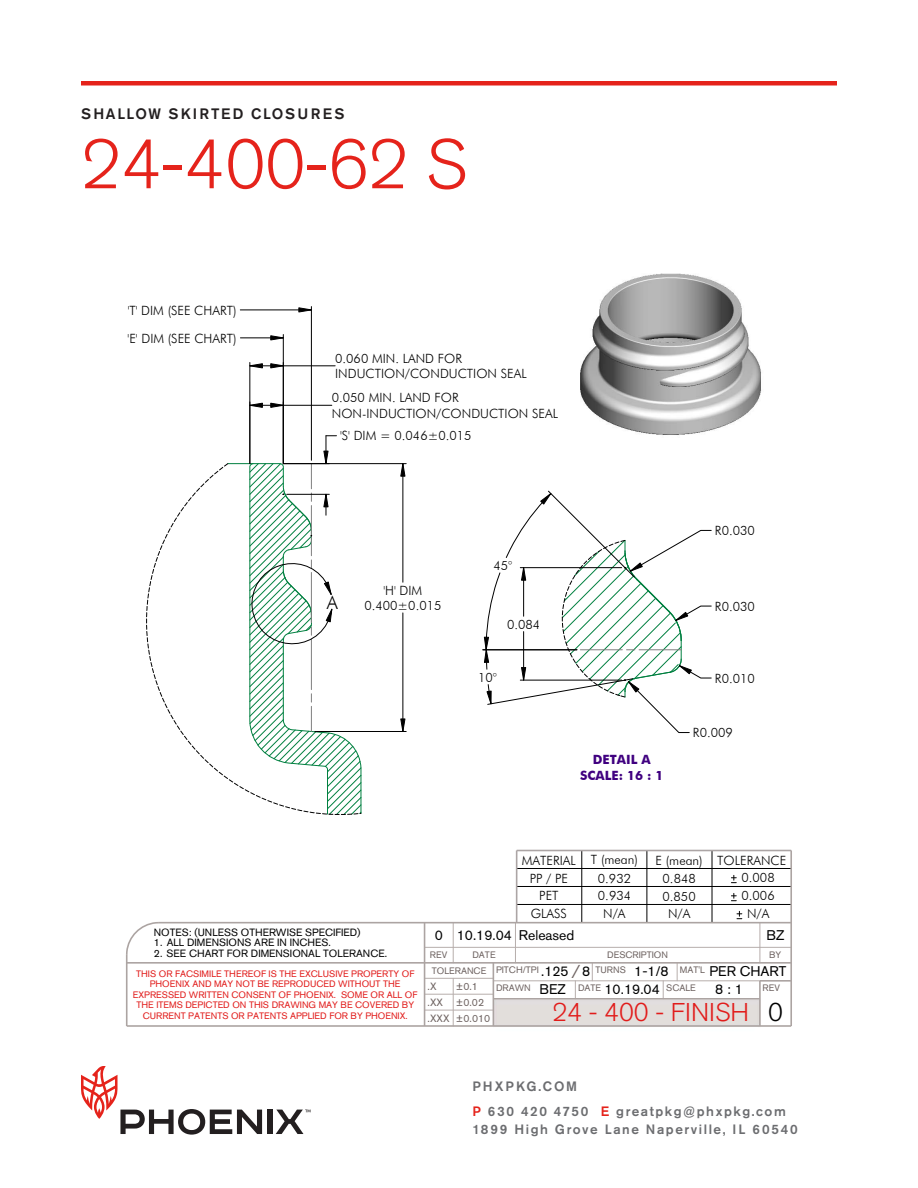
<style>
.page{position:relative;width:918px;height:1188px;background:#fff}
.page>*{position:absolute;margin:0;border:0;box-sizing:border-box;transform-origin:0 0}
.Product_Number{font:300 69px "Akzidenz Grotesk Std";letter-spacing:-.005em;color:#e5231b}
.t1{font:300 25.5px "Akzidenz Grotesk Std";color:#e11c1b}
.t2{font:300 25.5px "Akzidenz Grotesk Std";color:#000}
.t3{font:300 18.6px "Futura BT";color:#000}
.t4{font:300 18.6px "Akzidenz Grotesk Std";color:#6e6361}
.Product_Category_Nam{font:500 15px "Akzidenz Grotesk Std";letter-spacing:.115em;color:#231f20}
.t5{font:13.95px "Akzidenz Grotesk Std";color:#000}
.t6{font:500 13.5px/24.8px "Akzidenz Grotesk Std";letter-spacing:.115em;color:#6c6d70}
.t7{font:300 12.75px/15.3px "Futura BT";color:#000}
.t8{font:700 12.75px/16px "Futura BT";color:#400080;text-align:center}
.t9{font:10.5px "Akzidenz Grotesk Std";color:#000}
.t10{font:10.5px/15.9px "Akzidenz Grotesk Std";color:#6e6361}
.t11{font:9.3px/10.5px "Akzidenz Grotesk Std";color:#e11c1b;text-align:center}
.t12{font:9.3px "Akzidenz Grotesk Std";color:#6e6361}
.s1{color:#e5231b}
</style>
<div class="page">
<div style="left:267px;top:1110px;width:5px;height:24px;background:#231f20"></div>
<svg style="left:81px;top:1066px;width:181px;height:69px"></svg>
<svg style="left:276px;top:1110px;width:34px;height:24px"></svg>
<div style="left:81px;top:81px;width:756px;height:5px;background:#e5231b"></div>
<img style="left:126px;top:273px;width:666px;height:754px">
<hr style="left:493px;top:980px;width:267px;height:1px;background:#b7aeac">
<hr style="left:425px;top:994px;width:68px;height:1px;background:#b7aeac">
<hr style="left:425px;top:1010px;width:68px;height:1px;background:#b7aeac">
<hr style="left:425px;top:978px;width:68px;height:1px;background:#b7aeac">
<svg style="left:515px;top:923px;width:1px;height:39px"></svg>
<svg style="left:453px;top:923px;width:1px;height:39px"></svg>
<svg style="left:663px;top:981px;width:1px;height:17px"></svg>
<svg style="left:677px;top:964px;width:1px;height:16px"></svg>
<svg style="left:760px;top:923px;width:1px;height:39px"></svg>
<hr style="left:453px;top:978px;width:1px;height:48px;background:#b7aeac">
<hr style="left:425px;top:947px;width:366px;height:1px;background:#b7aeac">
<svg style="left:575px;top:981px;width:1px;height:17px"></svg>
<svg style="left:592px;top:964px;width:1px;height:16px"></svg>
<hr style="left:712px;top:851px;width:1px;height:71px;background:#000">
<hr style="left:647px;top:851px;width:1px;height:71px;background:#000">
<hr style="left:581px;top:851px;width:1px;height:71px;background:#000">
<hr style="left:517px;top:868px;width:275px;height:1px;background:#000">
<hr style="left:517px;top:886px;width:275px;height:1px;background:#000">
<hr style="left:517px;top:904px;width:275px;height:1px;background:#000">
<hr style="left:517px;top:850px;width:274px;height:1px;background:#aca5a5">
<hr style="left:516px;top:851px;width:1px;height:71px;background:#aca5a5">
<hr style="left:424px;top:923px;width:1px;height:103px;background:#aca4a2">
<hr style="left:760px;top:980px;width:31px;height:2px;background:#aca4a2">
<hr style="left:127px;top:1025px;width:664px;height:2px;background:#aca4a2">
<hr style="left:159px;top:922px;width:632px;height:1px;background:#aca4a2">
<hr style="left:790px;top:851px;width:2px;height:175px;background:#aca4a2">
<hr style="left:493px;top:998px;width:267px;height:2px;background:#aca4a2">
<hr style="left:759px;top:981px;width:2px;height:45px;background:#aca4a2">
<hr style="left:127px;top:962px;width:664px;height:2px;background:#aca4a2">
<hr style="left:126px;top:955px;width:2px;height:71px;background:#aca4a2">
<hr style="left:493px;top:963px;width:1px;height:63px;background:#aca4a2">
<svg style="left:126px;top:921px;width:35px;height:36px"></svg>
<hr style="left:483px;top:650px;width:94px;height:1px;background:#000">
<svg style="left:484px;top:490px;width:228px;height:243px"></svg>
<hr style="left:240px;top:310px;width:71px;height:1px;background:#000">
<hr style="left:311px;top:307px;width:1px;height:153px;background:#000">
<hr style="left:240px;top:338px;width:43px;height:1px;background:#000">
<hr style="left:283px;top:335px;width:1px;height:129px;background:#000">
<hr style="left:315px;top:731px;width:91px;height:1px;background:#000">
<hr style="left:283px;top:463px;width:123px;height:1px;background:#000">
<hr style="left:403px;top:613px;width:1px;height:118px;background:#000">
<hr style="left:403px;top:464px;width:1px;height:118px;background:#000">
<svg style="left:298px;top:307px;width:14px;height:6px"></svg>
<svg style="left:270px;top:335px;width:14px;height:6px"></svg>
<svg style="left:400px;top:718px;width:6px;height:13px"></svg>
<svg style="left:400px;top:463px;width:6px;height:14px"></svg>
<hr style="left:283px;top:366px;width:52px;height:1px;background:#000">
<hr style="left:250px;top:362px;width:1px;height:102px;background:#000">
<hr style="left:250px;top:366px;width:33px;height:1px;background:#000">
<hr style="left:250px;top:405px;width:82px;height:1px;background:#000">
<svg style="left:270px;top:403px;width:13px;height:5px"></svg>
<svg style="left:249px;top:403px;width:14px;height:5px"></svg>
<svg style="left:249px;top:363px;width:14px;height:6px"></svg>
<svg style="left:270px;top:363px;width:13px;height:6px"></svg>
<svg style="left:146px;top:435px;width:216px;height:380px"></svg>
<svg style="left:731px;top:875px;width:5px;height:8px"></svg>
<svg style="left:731px;top:893px;width:5px;height:8px"></svg>
<svg style="left:737px;top:911px;width:5px;height:8px"></svg>
<p class="Product_Category_Nam" style="left:81px;top:105px;width:265px">SHALLOW SKIRTED CLOSURES</p>
<p class="Product_Number" style="left:81px;top:126px;width:388px">24-400-62 S</p>
<p class="t7" style="left:128px;top:296px;width:111px;line-height:27.9px">'T' DIM (SEE CHART) 'E' DIM (SEE CHART)</p>
<p class="t7" style="left:335px;top:351px;width:129px">0.060 MIN. LAND FOR</p>
<p class="t7" style="left:332px;top:390px;width:228px">0.050 MIN. LAND FOR<br>NON-INDUCTION/CONDUCTION SEAL</p>
<p class="t7" style="left:335px;top:366px;width:193px">INDUCTION/CONDUCTION SEAL</p>
<p class="t7" style="left:340px;top:428px;width:133px">'S' DIM = 0.046±0.015</p>
<p class="t3" style="left:327px;top:591px;width:13px">A</p>
<p class="t7" style="left:364px;top:582px;width:79px;text-align:center">'H' DIM<br>0.400±0.015</p>
<p class="t7" style="left:493px;top:558px;width:20px">45°</p>
<p class="t7" style="left:507px;top:616px;width:35px">0.084</p>
<p class="t7" style="left:715px;top:523px;width:41px">R0.030</p>
<p class="t7" style="left:715px;top:598px;width:41px">R0.030</p>
<p class="t7" style="left:478px;top:669px;width:20px">10°</p>
<p class="t7" style="left:715px;top:670px;width:41px">R0.010</p>
<p class="t8" style="left:580px;top:751px;width:85px">DETAIL A<br>SCALE: 16 : 1</p>
<p class="t7" style="left:693px;top:725px;width:41px">R0.009</p>
<p class="t7" style="left:522px;top:852px;width:118px">MATERIAL T (mean)</p>
<p class="t7" style="left:656px;top:852px;width:132px">E (mean) TOLERANCE</p>
<p class="t7" style="left:530px;top:870px;width:40px">PP / PE</p>
<p class="t7" style="left:598px;top:870px;width:35px">0.932</p>
<p class="t7" style="left:663px;top:870px;width:35px">0.848</p>
<p class="t7" style="left:741px;top:870px;width:35px">0.008</p>
<p class="t7" style="left:539px;top:888px;width:21px">PET</p>
<p class="t7" style="left:598px;top:888px;width:35px">0.934</p>
<p class="t7" style="left:663px;top:888px;width:35px">0.850</p>
<p class="t7" style="left:741px;top:888px;width:35px">0.006</p>
<p class="t7" style="left:531px;top:906px;width:38px">GLASS</p>
<p class="t7" style="left:603px;top:906px;width:24px">N/A</p>
<p class="t7" style="left:668px;top:906px;width:24px">N/A</p>
<p class="t7" style="left:747px;top:906px;width:24px">N/A</p>
<p class="t9" style="left:154px;top:926px;width:208px">NOTES: (UNLESS OTHERWISE SPECIFIED)</p>
<p class="t9" style="left:154px;top:937px;width:179px">1. ALL DIMENSIONS ARE IN INCHES.</p>
<p class="t5" style="left:435px;top:927px;width:10px">0</p>
<p class="t5" style="left:519px;top:927px;width:57px">Released</p>
<p class="t5" style="left:457px;top:927px;width:57px">10.19.04</p>
<p class="t5" style="left:767px;top:927px;width:20px">BZ</p>
<p class="t9" style="left:154px;top:947px;width:235px">2. SEE CHART FOR DIMENSIONAL TOLERANCE.</p>
<p class="t11" style="left:133px;top:968px;width:286px">THIS OR FACSIMILE THEREOF IS THE EXCLUSIVE PROPERTY OF PHOENIX AND MAY NOT BE REPRODUCED WITHOUT THE EXPRESSED WRITTEN CONSENT OF PHOENIX. SOME OR ALL OF THE ITEMS DEPICTED ON THIS DRAWING MAY BE COVERED BY</p>
<p class="t11" style="left:143px;top:1010px;width:267px">CURRENT PATENTS OR PATENTS APPLIED FOR BY PHOENIX.</p>
<p class="t12" style="left:430px;top:950px;width:19px">REV</p>
<p class="t12" style="left:472px;top:950px;width:25px">DATE</p>
<p class="t12" style="left:607px;top:950px;width:62px">DESCRIPTION</p>
<p class="t12" style="left:769px;top:950px;width:14px">BY</p>
<p class="t12" style="left:432px;top:965px;width:56px">TOLERANCE</p>
<p class="t10" style="left:428px;top:978px;width:64px">.X<br>.XX<br>.XXX ±0.010</p>
<p class="t4" style="left:571px;top:962px;width:10px">/</p>
<p class="t12" style="left:496px;top:964px;width:44px">PITCH/TPI</p>
<p class="t12" style="left:596px;top:964px;width:32px">TURNS</p>
<p class="t12" style="left:680px;top:964px;width:27px">MAT'L</p>
<p class="t5" style="left:710px;top:963px;width:78px">PER CHART</p>
<p class="t5" style="left:634px;top:963px;width:36px">1-1/8</p>
<p class="t5" style="left:541px;top:963px;width:29px">.125</p>
<p class="t5" style="left:582px;top:963px;width:10px">8</p>
<p class="t10" style="left:456px;top:978px;width:30px">±0.1 ±0.02</p>
<p class="t12" style="left:496px;top:982px;width:36px">DRAWN</p>
<p class="t12" style="left:578px;top:982px;width:25px">DATE</p>
<p class="t12" style="left:666px;top:982px;width:31px">SCALE</p>
<p class="t12" style="left:763px;top:982px;width:19px">REV</p>
<p class="t5" style="left:540px;top:981px;width:28px">BEZ</p>
<p class="t5" style="left:605px;top:981px;width:57px">10.19.04</p>
<p class="t5" style="left:715px;top:981px;width:29px">8 : 1</p>
<p class="t1" style="left:552px;top:998px;width:198px">24 - 400 - FINISH</p>
<p class="t2" style="left:768px;top:998px;width:16px">0</p>
<p class="t6" style="left:472px;top:1074px;width:315px">PHXPKG.COM<br><span class="s1">P</span> 630 420 4750 <span class="s1">E</span> greatpkg@phxpkg.com</p>
<p class="t6" style="left:472px;top:1117px;width:327px">1899 High Grove Lane Naperville, IL 60540</p>
</div>
